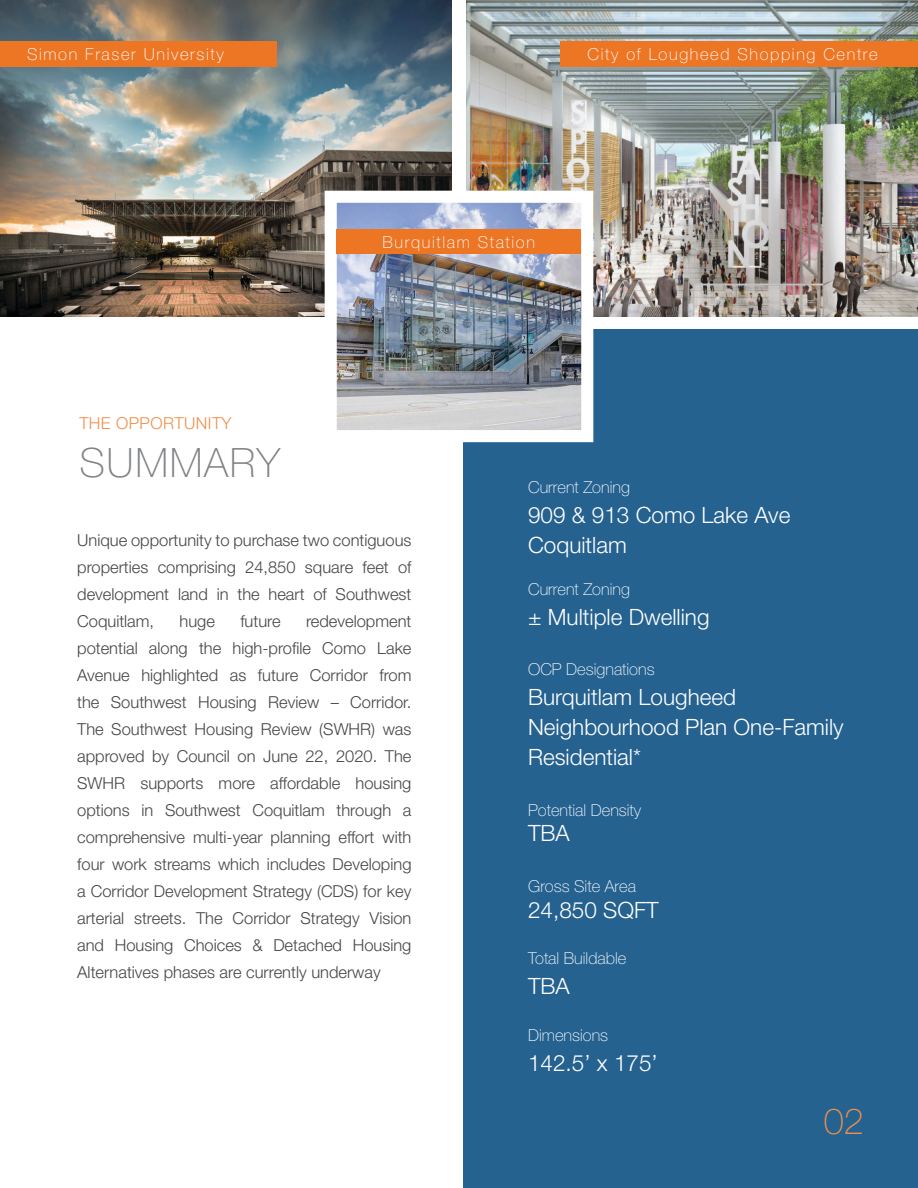
<style>
.page{position:relative;width:918px;height:1188px;background:#fff}
.page>*{position:absolute;margin:0;border:0;box-sizing:border-box;transform-origin:0 0}
.Headline{font:100 40.5px "Helvetica Neue LT Std";letter-spacing:.04em;color:#808285}
.text_footer{font:100 36px "Helvetica Neue LT Std";color:#f18f4a}
.text_blackinbox{font:300 22.5px/30px "Helvetica Neue LT Std";color:#fff}
.text_paragraph{font:300 16.5px/27px "Helvetica Neue LT Std";color:#464647;text-align:justify}
.text_blackinbox-2{font:100 16.5px "Helvetica Neue LT Std";color:#fff}
.text_blackinbox-3{font:100 16.5px "Helvetica Neue LT Std";letter-spacing:.1em;color:#fff}
.Subhead{font:300 16.5px "Helvetica Neue LT Std";letter-spacing:.025em;color:#f18f4a}
</style>
<div class="page">
<img style="left:0;top:0;width:451px;height:316px">
<div style="left:464px;top:329px;width:454px;height:859px;background:#256290"></div>
<img style="left:467px;top:0;width:451px;height:316px">
<div style="left:0;top:41px;width:277px;height:26px;background:#ed7625"></div>
<div style="left:561px;top:41px;width:357px;height:26px;background:#ed7625"></div>
<img style="left:338px;top:204px;width:242px;height:225px">
<div style="left:325px;top:191px;width:268px;height:251px;border:12px solid #fff"></div>
<div style="left:337px;top:229px;width:244px;height:25px;background:#ed7625"></div>
<p class="text_blackinbox-3" style="left:27px;top:45px;width:198px">Simon Fraser University</p>
<p class="text_blackinbox-3" style="left:588px;top:45px;width:292px">City of Lougheed Shopping Centre</p>
<p class="Subhead" style="left:79px;top:413px;width:154px">THE OPPORTUNITY</p>
<p class="Headline" style="left:79px;top:440px;width:202px">SUMMARY</p>
<p class="text_blackinbox-3" style="left:383px;top:232px;width:154px">Burquitlam Station</p>
<p class="text_paragraph" style="left:77px;top:527px;width:336px">Unique opportunity to purchase two contiguous properties comprising 24,850 square feet of development land in the heart of Southwest Coquitlam,</p>
<p class="text_paragraph" style="left:77px;top:608px;width:336px;text-indent:229px">redevelopment potential along the high-profile Como Lake Avenue highlighted as future Corridor from the Southwest Housing Review – Corridor.<br>The Southwest Housing Review (SWHR) was approved by Council on June 22, 2020. The SWHR supports more affordable housing options in Southwest Coquitlam through a comprehensive multi-year planning effort with four work streams which includes Developing a Corridor Development Strategy (CDS) for key arterial streets. The Corridor Strategy Vision and Housing Choices &amp; Detached Housing Alternatives phases are currently underway</p>
<p class="text_paragraph" style="left:180px;top:608px;width:37px">huge</p>
<p class="text_paragraph" style="left:240px;top:608px;width:42px">future</p>
<p class="text_blackinbox-2" style="left:528px;top:478px;width:103px">Current Zoning</p>
<p class="text_blackinbox" style="left:528px;top:500px;width:264px">909 &amp; 913 Como Lake Ave<br>Coquitlam</p>
<p class="text_blackinbox-2" style="left:528px;top:580px;width:103px">Current Zoning</p>
<p class="text_blackinbox" style="left:528px;top:602px;width:183px">± Multiple Dwelling</p>
<p class="text_blackinbox-2" style="left:528px;top:659px;width:128px">OCP Designations</p>
<p class="text_blackinbox" style="left:528px;top:681px;width:317px">Burquitlam Lougheed<br>Neighbourhood Plan One-Family<br>Residential*</p>
<p class="text_blackinbox-2" style="left:528px;top:800px;width:115px">Potential Density</p>
<p class="text_blackinbox" style="left:528px;top:818px;width:43px">TBA</p>
<p class="text_blackinbox-2" style="left:528px;top:877px;width:109px">Gross Site Area</p>
<p class="text_blackinbox" style="left:528px;top:894px;width:132px">24,850 SQFT</p>
<p class="text_blackinbox-2" style="left:528px;top:949px;width:100px">Total Buildable</p>
<p class="text_blackinbox" style="left:528px;top:971px;width:43px">TBA</p>
<p class="text_blackinbox-2" style="left:528px;top:1025px;width:82px">Dimensions</p>
<p class="text_blackinbox" style="left:528px;top:1047px;width:131px">142.5’ x 175’</p>
<p class="text_footer" style="left:824px;top:1101px;width:42px">02</p>
</div>
